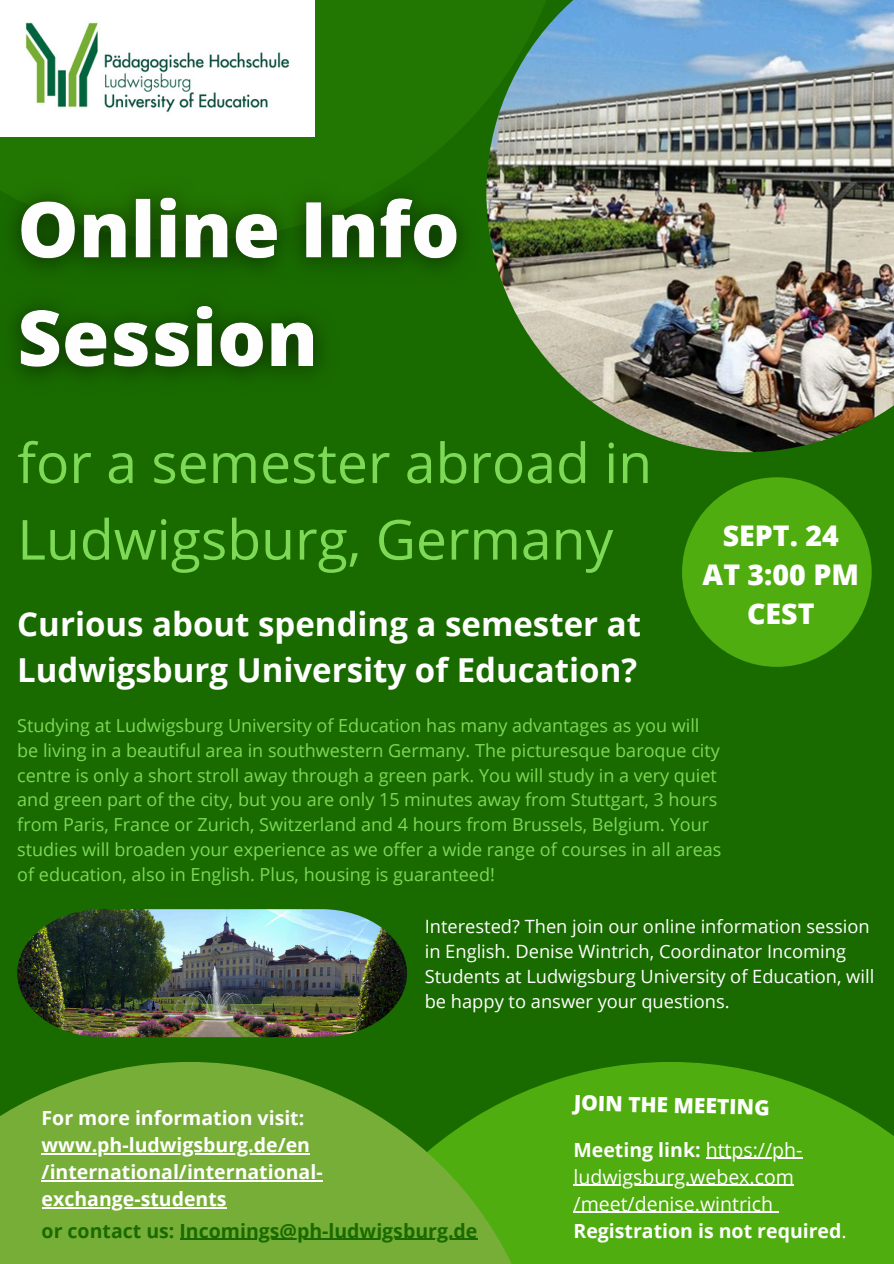
<style>
.page{position:relative;width:894px;height:1264px;background:#fff}
.page>*{position:absolute;margin:0;border:0;box-sizing:border-box;transform-origin:0 0}
.t1{font:55.2px/76.5px "Open Sans";color:#7ed957}
.t2{font:700 33px/46.2px "Open Sans";color:#fff}
.t3{font:800 28.5px/39.3px "Open Sans";color:#fff;text-align:center}
.t4{font:800 21px "Open Sans";color:#fff}
.t5{font:700 19.5px/27px "Open Sans";color:#fff}
.t6{font:19.5px/27px "Open Sans";color:#fefefe}
.t7{font:700 19.5px "Open Sans";color:#196b00}
.t8{font:18.3px/25.2px "Open Sans";color:#fff}
.t9{font:18px/24.8px "Open Sans";color:#7ed957}
.s1{font-weight:700}
</style>
<div class="page">
<div style="left:0;top:0;width:893px;height:1263px;background:#196b00"></div>
<div style="left:0;top:0;width:573px;height:241px;background:#227602"></div>
<img style="left:486px;top:0;width:407px;height:452px">
<div style="left:681px;top:477px;width:190px;height:190px;background:#4fad0f;border-radius:50%"></div>
<div style="left:287px;top:1061px;width:606px;height:202px;background:#4fad0f"></div>
<svg style="left:0;top:1061px;width:547px;height:202px;fill:#77ae37"></svg>
<img style="left:0;top:0;width:314px;height:136px">
<img style="left:17px;top:909px;width:390px;height:128px">
<hr style="left:42px;top:1152px;width:268px;height:2px;background:#fff">
<hr style="left:42px;top:1179px;width:164px;height:2px;background:#fff">
<hr style="left:206px;top:1179px;width:116px;height:2px;background:#fff">
<hr style="left:42px;top:1206px;width:184px;height:2px;background:#fff">
<img style="left:0;top:167px;width:490px;height:237px">
<hr style="left:179px;top:1238px;width:298px;height:1px;background:#196b00">
<hr style="left:705px;top:1157px;width:97px;height:1px;background:#fefefe">
<hr style="left:573px;top:1184px;width:220px;height:1px;background:#fefefe">
<hr style="left:573px;top:1211px;width:200px;height:1px;background:#fefefe">
<p class="t1" style="left:17px;top:423px;width:636px">for a semester abroad in<br>Ludwigsburg, Germany</p>
<h6 class="t2" style="left:17px;top:600px;width:625px">Curious about spending a semester at<br>Ludwigsburg University of Education?</h6>
<p class="t3" style="left:702px;top:515px;width:158px">SEPT. 24<br>AT 3:00 PM<br>CEST</p>
<p class="t9" style="left:17px;top:712px;width:705px">Studying at Ludwigsburg University of Education has many advantages as you will be living in a beautiful area in southwestern Germany. The picturesque baroque city centre is only a short stroll away through a green park. You will study in a very quiet and green part of the city, but you are only 15 minutes away from Stuttgart, 3 hours from Paris, France or Zurich, Switzerland and 4 hours from Brussels, Belgium. Your studies will broaden your experience as we offer a wide range of courses in all areas of education, also in English. Plus, housing is guaranteed!</p>
<h5 class="t8" style="left:424px;top:913px;width:451px">Interested? Then join our online information session in English. Denise Wintrich, Coordinator Incoming Students at Ludwigsburg University of Education, will be happy to answer your questions.</h5>
<h4 class="t5" style="left:42px;top:1103px;width:264px">For more information visit:</h4>
<h3 class="t5" style="left:42px;top:1130px;width:282px">www.ph-ludwigsburg.de/en /international/international-</h3>
<p class="t5" style="left:42px;top:1184px;width:186px">exchange-students</p>
<p class="t7" style="left:42px;top:1216px;width:437px">or contact us: Incomings@ph-ludwigsburg.de</p>
<p class="t4" style="left:574px;top:1088px;width:197px;rotate:1deg">JOIN THE MEETING</p>
<p class="t6" style="left:573px;top:1135px;width:274px"><span class="s1">Meeting link:</span> https://ph&shy;ludwigsburg.webex.com /meet/denise.wintrich<br><span class="s1">Registration is not required</span>.</p>
</div>
